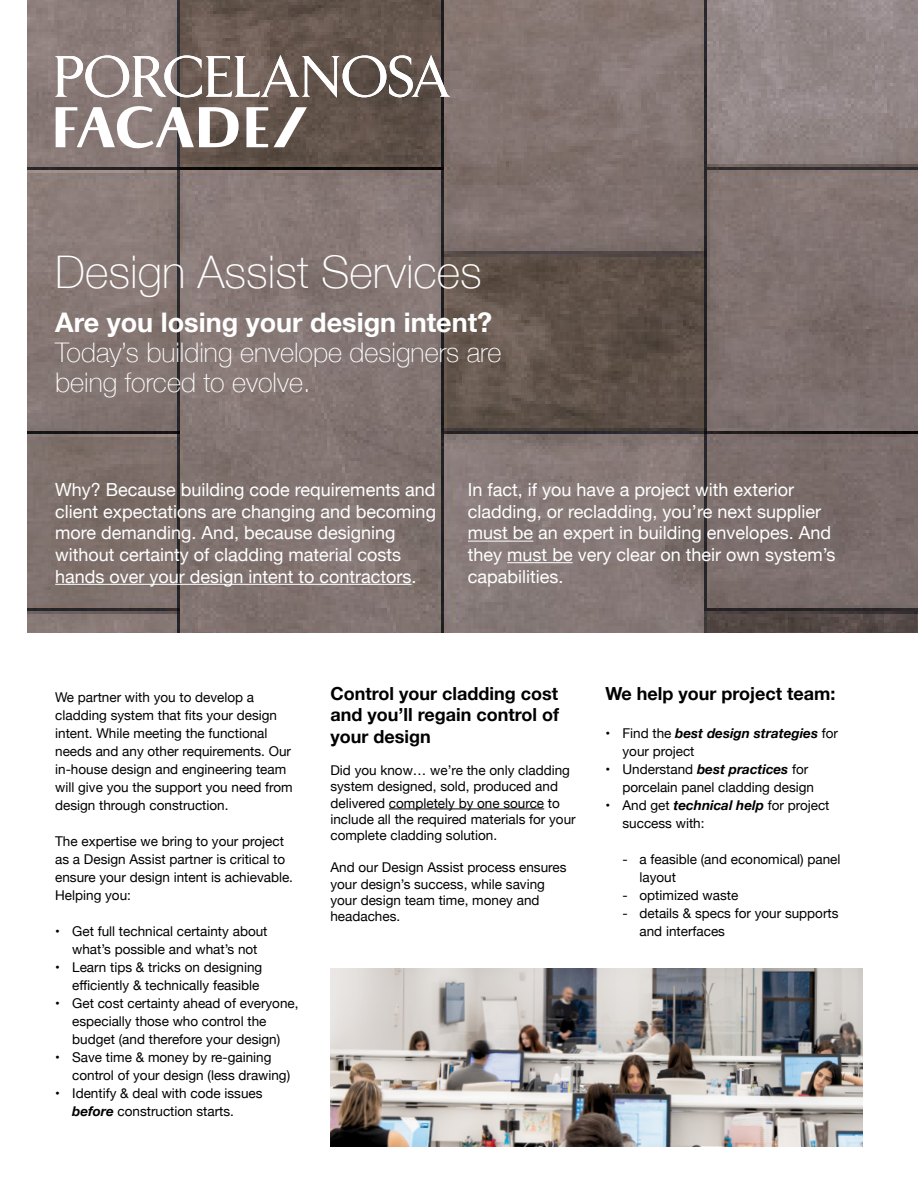
<style>
.page{position:relative;width:918px;height:1188px;background:#fff}
.page>*{position:absolute;margin:0;border:0;box-sizing:border-box;transform-origin:0 0}
.t1{font:100 45px "Helvetica Neue";color:#fff}
.t2{font:100 27px/30px "Helvetica Neue";color:#fff}
.t3{font:700 27px "Helvetica Neue";color:#fff}
.t4{font:18px/21.6px "Helvetica Neue";color:#fff}
.t5{font:700 18px/21.6px "Helvetica Neue";color:#000;text-align:justify}
.t6{font:13.5px/18px "Helvetica Neue";color:#000}
.s1{font-weight:700;font-style:italic}
</style>
<div class="page">
<img style="left:27px;top:0;width:891px;height:632px">
<img style="left:330px;top:968px;width:533px;height:178px">
<svg style="left:55px;top:55px;width:395px;height:100px"></svg>
<hr style="left:55px;top:584px;width:357px;height:1px;background:#fff">
<hr style="left:468px;top:541px;width:65px;height:1px;background:#fff">
<hr style="left:507px;top:562px;width:66px;height:1px;background:#fff">
<hr style="left:389px;top:809px;width:155px;height:1px;background:#000">
<h1 class="t1" style="left:55px;top:238px;width:428px">Design Assist Services</h1>
<h2 class="t3" style="left:55px;top:301px;width:438px">Are you losing your design intent?</h2>
<h2 class="t2" style="left:55px;top:337px;width:448px">Today’s building envelope designers are being forced to evolve.</h2>
<h3 class="t4" style="left:55px;top:480px;width:382px">Why? Because building code requirements and client expectations are changing and becoming more demanding. And, because designing without certainty of cladding material costs hands over your design intent to contractors.</h3>
<h3 class="t4" style="left:468px;top:480px;width:369px">In fact, if you have a project with exterior cladding, or recladding, you’re next supplier must be an expert in building envelopes. And they must be very clear on their own system’s capabilities.</h3>
<p class="t6" style="left:55px;top:689px;width:239px">We partner with you to develop a cladding system that fits your design intent. While meeting the functional needs and any other requirements. Our in-house design and engineering team will give you the support you need from design through construction.</p>
<p class="t6" style="left:55px;top:833px;width:239px">The expertise we bring to your project as a Design Assist partner is critical to ensure your design intent is achievable.<br>Helping you:</p>
<p class="t6" style="left:55px;top:923px;width:214px;text-align:center">• Get full technical certainty about what’s possible and what’s not</p>
<p class="t6" style="left:55px;top:959px;width:209px;text-align:right">• Learn tips &amp; tricks on designing efficiently &amp; technically feasible</p>
<p class="t6" style="left:72px;top:995px;width:228px;text-indent:-17px">• Get cost certainty ahead of everyone, especially those who control the budget (and therefore your design)</p>
<p class="t6" style="left:72px;top:1049px;width:219px;text-indent:-17px">• Save time &amp; money by re-gaining control of your design (less drawing)</p>
<p class="t6" style="left:72px;top:1085px;width:192px;text-indent:-17px">• Identify &amp; deal with code issues <span class="s1">before</span> construction starts.</p>
<h3 class="t5" style="left:330px;top:683px;width:230px">Control your cladding cost and you’ll regain control of your design</h3>
<p class="t6" style="left:330px;top:763px;width:247px;line-height:16.2px">Did you know… we’re the only cladding system designed, sold, produced and delivered completely by one source to include all the required materials for your complete cladding solution.</p>
<p class="t6" style="left:330px;top:860px;width:238px;line-height:16.2px">And our Design Assist process ensures your design’s success, while saving your design team time, money and headaches.</p>
<h3 class="t5" style="left:606px;top:683px;width:231px">We help your project team:</h3>
<p class="t6" style="left:623px;top:725px;width:217px;text-indent:-17px">• Find the <span class="s1">best design strategies</span> for your project</p>
<p class="t6" style="left:623px;top:761px;width:193px;text-indent:-17px">• Understand <span class="s1">best practices</span> for porcelain panel cladding design</p>
<p class="t6" style="left:623px;top:797px;width:209px;text-indent:-17px">• And get <span class="s1">technical help</span> for project success with:</p>
<p class="t6" style="left:640px;top:851px;width:203px;text-indent:-17px">- a feasible (and economical) panel layout</p>
<p class="t6" style="left:623px;top:887px;width:117px">- optimized waste</p>
<p class="t6" style="left:640px;top:905px;width:201px;text-indent:-17px">- details &amp; specs for your supports and interfaces</p>
</div>
